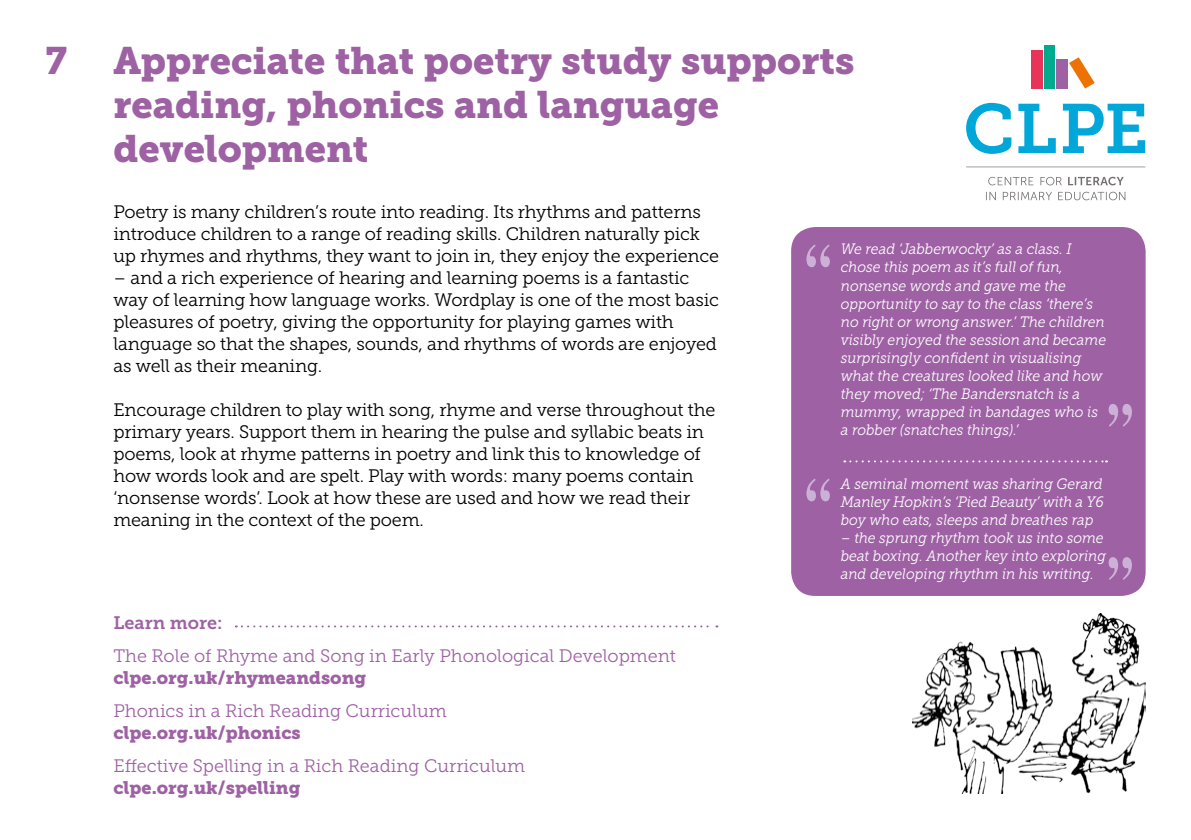
<style>
.page{position:relative;width:1191px;height:840px;background:#fff}
.page>*{position:absolute;margin:0;border:0;box-sizing:border-box;transform-origin:0 0}
.t1{font:700 68px "Times";color:#ccb1d6;scale:.76 1}
.t2{font:38px/44px "Museo Slab 900";color:#9e61a4}
.t3{font:18px/22px "Museo Slab 300";letter-spacing:-.01em;color:#000}
.t4{font:18px "Museo Slab 300";color:#9e61a4}
.t5{font:18px "Museo Slab 900";color:#9e61a4}
.t6{font:18px "Museo Slab 700";color:#9e61a4}
.t7{font:italic 15px/18px "Museo Slab 300";color:#fff;scale:.94 1}
</style>
<div class="page">
<img style="left:912px;top:613px;width:233px;height:179px">
<div style="left:1031px;top:50px;width:11px;height:38px;background:#e83458"></div>
<div style="left:1044px;top:45px;width:10px;height:43px;background:#00aa8d"></div>
<div style="left:1056px;top:59px;width:11px;height:29px;background:#9e61a4"></div>
<svg style="left:1069px;top:57px;width:25px;height:31px"></svg>
<svg style="left:966px;top:103px;width:179px;height:51px"></svg>
<svg style="left:986px;top:192px;width:139px;height:8px"></svg>
<svg style="left:988px;top:177px;width:135px;height:8px"></svg>
<hr style="left:966px;top:166px;width:179px;height:1px;background:#a09d9c">
<div style="left:791px;top:227px;width:354px;height:368px;background:#9e61a4;border-radius:24px"></div>
<svg style="left:236px;top:625px;width:481px;height:2px"></svg>
<svg style="left:844px;top:460px;width:263px;height:2px"></svg>
<h2 class="t2" style="left:113px;top:39px;width:742px;text-indent:-68px">7 Appreciate that poetry study supports reading, phonics and language development</h2>
<p class="t3" style="left:113px;top:201px;width:607px">Poetry is many children’s route into reading. Its rhythms and patterns introduce children to a range of reading skills. Children naturally pick up rhymes and rhythms, they want to join in, they enjoy the experience</p>
<p class="t3" style="left:113px;top:267px;width:607px">– and a rich experience of hearing and learning poems is a fantastic way of learning how language works. Wordplay is one of the most basic pleasures of poetry, giving the opportunity for playing games with language so that the shapes, sounds, and rhythms of words are enjoyed as well as their meaning.</p>
<p class="t3" style="left:113px;top:399px;width:603px">Encourage children to play with song, rhyme and verse throughout the primary years. Support them in hearing the pulse and syllabic beats in poems, look at rhyme patterns in poetry and link this to knowledge of how words look and are spelt. Play with words: many poems contain ‘nonsense words’. Look at how these are used and how we read their meaning in the context of the poem.</p>
<p class="t7" style="left:840px;top:240px;width:284px">We read ‘Jabberwocky’ as a class. I chose this poem as it’s full of fun, nonsense words and gave me the opportunity to say to the class ‘there’s no right or wrong answer.’ The children visibly enjoyed the session and became surprisingly confident in visualising what the creatures looked like and how they moved; ‘The Bandersnatch is a mummy, wrapped in bandages who is a robber (snatches things).’</p>
<p class="t7" style="left:840px;top:474px;width:281px;text-align:justify">A seminal moment was sharing Gerard Manley Hopkin’s ‘Pied Beauty’ with a Y6 boy who eats, sleeps and breathes rap</p>
<p class="t7" style="left:840px;top:528px;width:284px">– the sprung rhythm took us into some beat boxing. Another key into exploring and developing rhythm in his writing.</p>
<h1 class="t1" style="left:804px;top:203px;width:36px">“</h1>
<h1 class="t1" style="left:1107px;top:362px;width:35px">”</h1>
<h1 class="t1" style="left:804px;top:437px;width:36px">“</h1>
<h1 class="t1" style="left:1107px;top:515px;width:35px">”</h1>
<p class="t6" style="left:113px;top:611px;width:111px">Learn more:</p>
<p class="t4" style="left:113px;top:645px;width:564px">The Role of Rhyme and Song in Early Phonological Development</p>
<p class="t5" style="left:113px;top:666px;width:254px">clpe.org.uk/rhymeandsong</p>
<p class="t4" style="left:113px;top:700px;width:335px">Phonics in a Rich Reading Curriculum</p>
<p class="t5" style="left:113px;top:721px;width:189px">clpe.org.uk/phonics</p>
<p class="t4" style="left:113px;top:755px;width:413px">Effective Spelling in a Rich Reading Curriculum</p>
<p class="t5" style="left:113px;top:776px;width:188px">clpe.org.uk/spelling</p>
</div>
